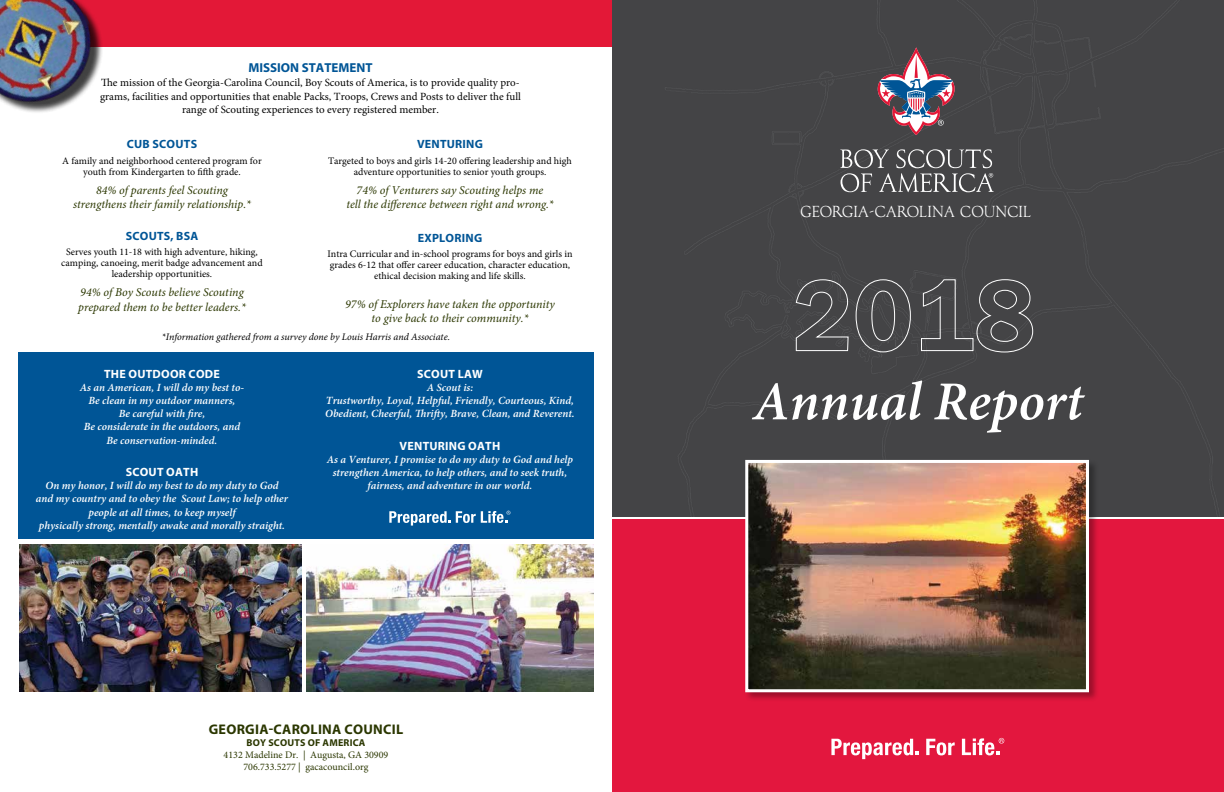
<style>
.page{position:relative;width:1224px;height:792px;background:#fff}
.page>*{position:absolute;margin:0;border:0;box-sizing:border-box;transform-origin:0 0}
.t1{font:italic 600 55px "Minion Pro";color:#fff}
.t2{font:14.1px "LTC Record Title";color:#fff}
.t3{font:700 14px "Myriad Pro";letter-spacing:.02em;color:#2b3700}
.t4{font:700 13px "Myriad Pro";color:#005596}
.t5{font:italic 12px/14.4px "Minion Pro";color:#2b3700;text-align:center}
.t6{font:700 12px "Myriad Pro";letter-spacing:.02em;color:#fff}
.t7{font:700 12px "Myriad Pro";letter-spacing:.02em;color:#005596}
.t8{font:italic 600 11px/13.2px "Minion Pro";color:#fff;text-align:center}
.t9{font:11px/13.2px "Minion Pro";color:#000;text-align:center}
.t10{font:10px/11px "Minion Pro";color:#000;text-align:center}
.t11{font:italic 10px "Minion Pro";color:#000}
.t12{font:10px/12px "Minion Pro";color:#2b3700;text-align:center}
.t13{font:700 10px "Myriad Pro";letter-spacing:.02em;color:#2b3700}
</style>
<div class="page">
<div style="left:0;top:0;width:612px;height:47px;background:#e31837"></div>
<img style="left:19px;top:544px;width:283px;height:147px">
<div style="left:612px;top:0;width:612px;height:517px;background:#444446"></div>
<svg style="left:878px;top:47px;width:77px;height:88px;background:#756877"></svg>
<svg style="left:840px;top:149px;width:154px;height:43px;background:#656567"></svg>
<svg style="left:795px;top:279px;width:54px;height:73px;background:#545456"></svg>
<svg style="left:855px;top:279px;width:56px;height:74px;background:#535355"></svg>
<svg style="left:920px;top:279px;width:114px;height:74px;background:#525254"></svg>
<div style="left:612px;top:520px;width:612px;height:272px;background:#e3173e"></div>
<svg style="left:831px;top:739px;width:88px;height:20px"></svg>
<svg style="left:926px;top:739px;width:29px;height:16px"></svg>
<svg style="left:962px;top:738px;width:42px;height:17px"></svg>
<div style="left:744px;top:459px;width:355px;height:243px;background:#000;opacity:.32"></div>
<img style="left:749px;top:464px;width:336px;height:224px">
<div style="left:745px;top:460px;width:344px;height:232px;border:3px solid #fff"></div>
<img style="left:306px;top:544px;width:288px;height:147px">
<div style="left:18px;top:353px;width:576px;height:186px;background:#005596"></div>
<svg style="left:389px;top:511px;width:61px;height:15px"></svg>
<svg style="left:456px;top:511px;width:54px;height:12px"></svg>
<img style="left:0;top:0;width:102px;height:112px">
<p class="t4" style="left:248px;top:59px;width:126px">MISSION STATEMENT</p>
<p class="t9" style="left:100px;top:76px;width:422px">The mission of the Georgia-Carolina Council, Boy Scouts of America, is to provide quality pro&shy;grams, facilities and opportunities that enable Packs, Troops, Crews and Posts to deliver the full range of Scouting experiences to every registered member.</p>
<p class="t7" style="left:127px;top:136px;width:72px">CUB SCOUTS</p>
<p class="t10" style="left:62px;top:155px;width:201px">A family and neighborhood centered program for youth from Kindergarten to fifth grade.</p>
<p class="t5" style="left:73px;top:182px;width:179px">84% of parents feel Scouting strengthens their family relationship.*</p>
<p class="t7" style="left:126px;top:228px;width:74px">SCOUTS, BSA</p>
<p class="t10" style="left:61px;top:247px;width:203px">Serves youth 11-18 with high adventure, hiking, camping, canoeing, merit badge advancement and leadership opportunities.</p>
<p class="t5" style="left:78px;top:285px;width:169px;text-align:left">94% of Boy Scouts believe Scouting prepared them to be better leaders.*</p>
<p class="t7" style="left:417px;top:136px;width:67px">VENTURING</p>
<p class="t10" style="left:328px;top:155px;width:245px">Targeted to boys and girls 14-20 offering leadership and high adventure opportunities to senior youth groups.</p>
<p class="t5" style="left:346px;top:182px;width:209px">74% of Venturers say Scouting helps me<br>tell the difference between right and wrong.*</p>
<p class="t7" style="left:418px;top:230px;width:66px">EXPLORING</p>
<p class="t10" style="left:328px;top:249px;width:246px">Intra Curricular and in-school programs for boys and girls in grades 6-12 that offer career education, character education, ethical decision making and life skills.</p>
<p class="t5" style="left:345px;top:297px;width:211px">97% of Explorers have taken the opportunity to give back to their community.*</p>
<p class="t11" style="left:162px;top:330px;width:290px">*Information gathered from a survey done by Louis Harris and Associate.</p>
<p class="t6" style="left:104px;top:366px;width:117px">THE OUTDOOR CODE</p>
<p class="t8" style="left:80px;top:381px;width:166px">As an American, I will do my best to-<br>Be clean in my outdoor manners,<br>Be careful with fire,<br>Be considerate in the outdoors, and<br>Be conservation-minded.</p>
<p class="t6" style="left:126px;top:464px;width:74px">SCOUT OATH</p>
<p class="t8" style="left:36px;top:479px;width:254px">On my honor, I will do my best to do my duty to God and my country and to obey the Scout Law; to help other people at all times, to keep myself<br>physically strong, mentally awake and morally straight.</p>
<p class="t6" style="left:417px;top:366px;width:67px">SCOUT LAW</p>
<p class="t8" style="left:325px;top:381px;width:251px">A Scout is:<br>Trustworthy, Loyal, Helpful, Friendly, Courteous, Kind,<br>Obedient, Cheerful, Thrifty, Brave, Clean, and Reverent.</p>
<p class="t6" style="left:400px;top:438px;width:102px">VENTURING OATH</p>
<p class="t8" style="left:327px;top:453px;width:248px">As a Venturer, I promise to do my duty to God and help strengthen America, to help others, and to seek truth, fairness, and adventure in our world.</p>
<p class="t3" style="left:209px;top:720px;width:196px">GEORGIA-CAROLINA COUNCIL</p>
<p class="t13" style="left:246px;top:736px;width:121px">BOY SCOUTS OF AMERICA</p>
<p class="t12" style="left:224px;top:749px;width:166px">4132 Madeline Dr. | Augusta, GA 30909<br>706.733.5277 | gacacouncil.org</p>
<p class="t2" style="left:800px;top:203px;width:232px">GEORGIA-CAROLINA COUNCIL</p>
<h1 class="t1" style="left:753px;top:363px;width:332px">Annual Report</h1>
</div>
